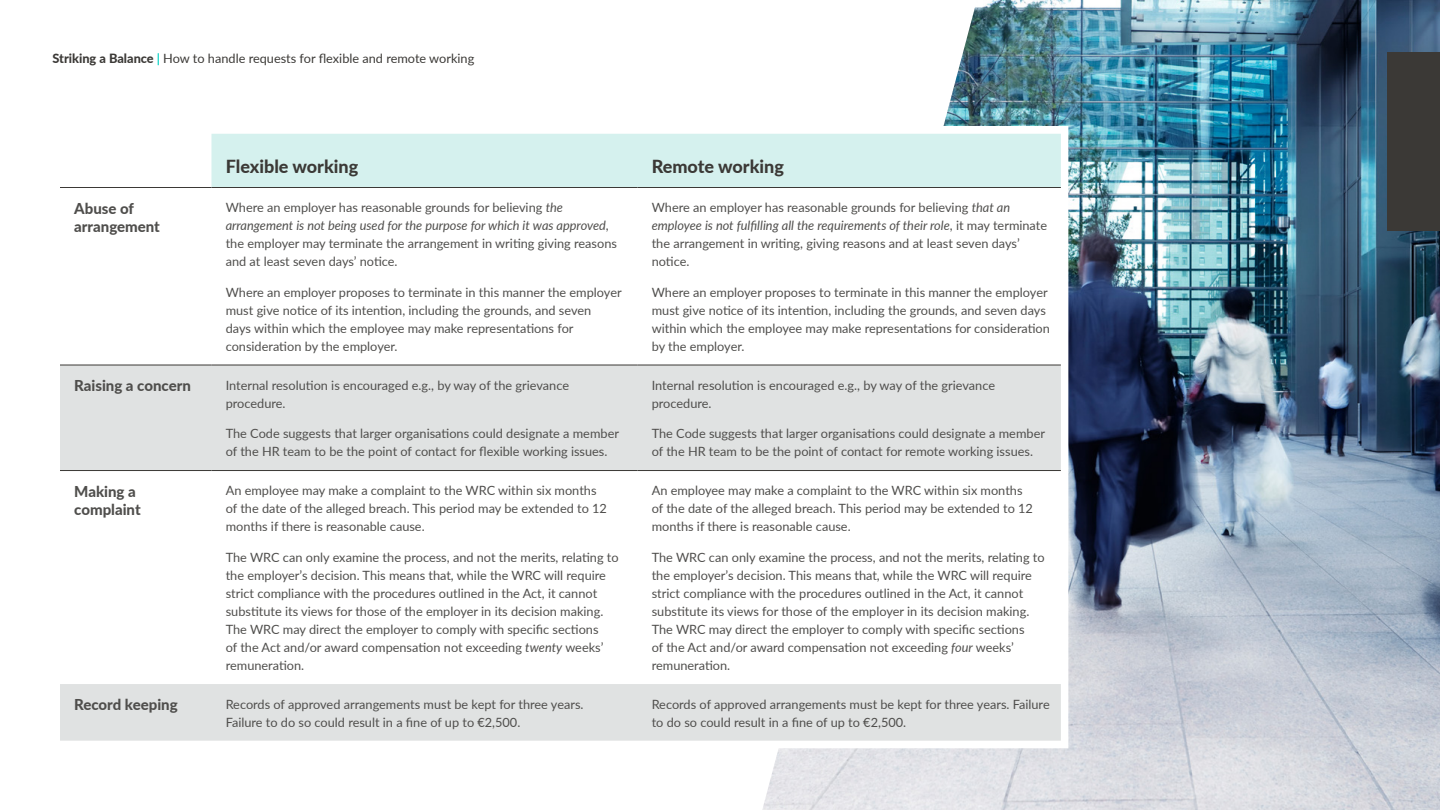
<style>
.page{position:relative;width:1440px;height:810px;background:#fff}
.page>*{position:absolute;margin:0;border:0;box-sizing:border-box;transform-origin:0 0}
.t1{font:800 18px "Lato";color:#3b3936}
.t2{font:800 15px/18px "Lato";color:#4f4e4c}
.t3{font:12.75px/18px "Lato";color:#4f4e4c}
.t4{font:12.75px "Lato";color:#3b3936}
.s1{font-weight:800}
.s2{font-weight:700;color:#0bd2c5}
.s3{font-style:italic}
</style>
<div class="page">
<img style="left:762px;top:0;width:678px;height:810px">
<div style="left:1388px;top:52px;width:52px;height:179px;background:#3b3936"></div>
<div style="left:56px;top:130px;width:1009px;height:615px;background:#fff"></div>
<div style="left:212px;top:135px;width:847px;height:52px;background:#d5f1ee"></div>
<svg style="left:61px;top:366px;width:998px;height:373px"></svg>
<hr style="left:60px;top:187px;width:152px;height:1px;background:#3b3936">
<hr style="left:212px;top:187px;width:426px;height:1px;background:#3b3936">
<hr style="left:638px;top:187px;width:429px;height:1px;background:#3b3936">
<hr style="left:60px;top:365px;width:152px;height:1px;background:#3b3936">
<hr style="left:212px;top:365px;width:426px;height:1px;background:#3b3936">
<hr style="left:638px;top:365px;width:429px;height:1px;background:#3b3936">
<hr style="left:60px;top:470px;width:152px;height:1px;background:#3b3936">
<hr style="left:212px;top:470px;width:426px;height:1px;background:#3b3936">
<hr style="left:638px;top:470px;width:429px;height:1px;background:#3b3936">
<div style="left:52px;top:126px;width:1016px;height:622px;border:8px solid #fff"></div>
<p class="t4" style="left:52px;top:49px;width:423px"><span class="s1">Striking a Balance</span> <span class="s2">|</span> How to handle requests for flexible and remote working</p>
<h1 class="t1" style="left:226px;top:153px;width:134px">Flexible working</h1>
<h1 class="t1" style="left:652px;top:153px;width:134px">Remote working</h1>
<p class="t2" style="left:74px;top:199px;width:87px">Abuse of arrangement</p>
<p class="t3" style="left:226px;top:198px;width:393px">Where an employer has reasonable grounds for believing <span class="s3">the arrangement is not being used for the purpose for which it was approved</span>, the employer may terminate the arrangement in writing giving reasons and at least seven days’ notice.</p>
<p class="t3" style="left:226px;top:283px;width:398px">Where an employer proposes to terminate in this manner the employer must give notice of its intention, including the grounds, and seven<br>days within which the employee may make representations for consideration by the employer.</p>
<p class="t2" style="left:74px;top:376px;width:118px">Raising a concern</p>
<p class="t3" style="left:226px;top:375px;width:345px">Internal resolution is encouraged e.g., by way of the grievance procedure.</p>
<p class="t3" style="left:226px;top:424px;width:395px">The Code suggests that larger organisations could designate a member of the HR team to be the point of contact for flexible working issues.</p>
<p class="t2" style="left:74px;top:482px;width:68px">Making a complaint</p>
<p class="t3" style="left:226px;top:481px;width:383px">An employee may make a complaint to the WRC within six months of the date of the alleged breach. This period may be extended to 12 months if there is reasonable cause.</p>
<p class="t3" style="left:226px;top:548px;width:395px">The WRC can only examine the process, and not the merits, relating to the employer’s decision. This means that, while the WRC will require strict compliance with the procedures outlined in the Act, it cannot substitute its views for those of the employer in its decision making.<br>The WRC may direct the employer to comply with specific sections<br>of the Act and/or award compensation not exceeding <span class="s3">twenty</span> weeks’ remuneration.</p>
<p class="t3" style="left:652px;top:198px;width:397px">Where an employer has reasonable grounds for believing <span class="s3">that an employee is not fulfilling all the requirements of their role</span>, it may terminate the arrangement in writing, giving reasons and at least seven days’ notice.</p>
<p class="t3" style="left:652px;top:283px;width:400px">Where an employer proposes to terminate in this manner the employer must give notice of its intention, including the grounds, and seven days within which the employee may make representations for consideration by the employer.</p>
<p class="t3" style="left:652px;top:375px;width:345px">Internal resolution is encouraged e.g., by way of the grievance procedure.</p>
<p class="t3" style="left:652px;top:424px;width:395px">The Code suggests that larger organisations could designate a member of the HR team to be the point of contact for remote working issues.</p>
<p class="t3" style="left:652px;top:481px;width:383px">An employee may make a complaint to the WRC within six months of the date of the alleged breach. This period may be extended to 12 months if there is reasonable cause.</p>
<p class="t3" style="left:652px;top:548px;width:395px">The WRC can only examine the process, and not the merits, relating to the employer’s decision. This means that, while the WRC will require strict compliance with the procedures outlined in the Act, it cannot substitute its views for those of the employer in its decision making.<br>The WRC may direct the employer to comply with specific sections<br>of the Act and/or award compensation not exceeding <span class="s3">four</span> weeks’ remuneration.</p>
<p class="t2" style="left:74px;top:695px;width:105px">Record keeping</p>
<p class="t3" style="left:226px;top:694px;width:359px">Records of approved arrangements must be kept for three years.<br>Failure to do so could result in a fine of up to €2,500.</p>
<p class="t3" style="left:652px;top:694px;width:400px">Records of approved arrangements must be kept for three years. Failure to do so could result in a fine of up to €2,500.</p>
</div>
